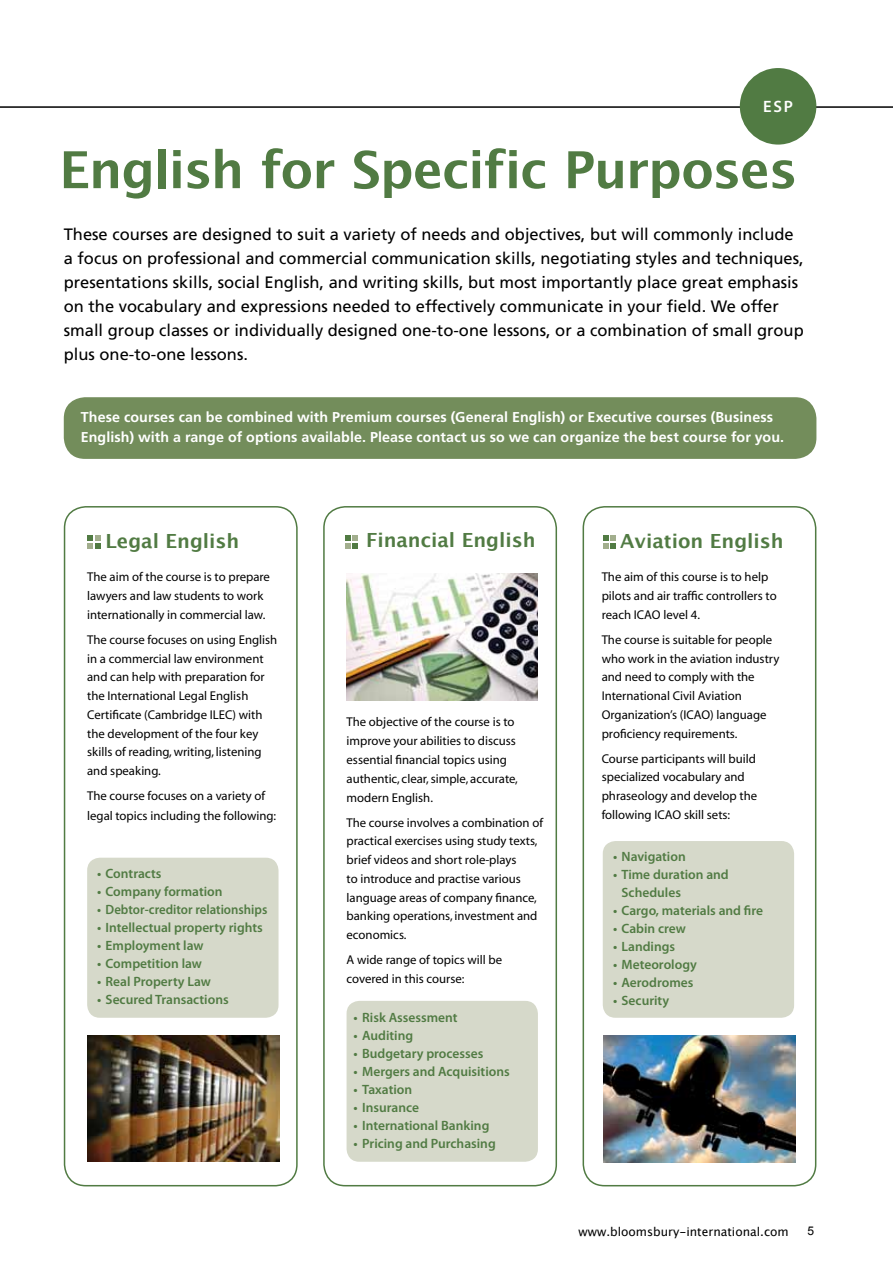
<style>
.page{position:relative;width:893px;height:1263px;background:#fff}
.page>*{position:absolute;margin:0;border:0;box-sizing:border-box;transform-origin:0 0}
.t1{font:600 51px "Lucida Sans";letter-spacing:-.02em;color:#517b43}
.t2{font:700 19.5px "Lucida Grande";color:#517b43}
.t3{font:16.5px/24px "Frutiger";color:#000}
.t4{font:600 16.5px "Myriad Pro";color:#fff}
.t5{font:700 14.25px/19.5px "Frutiger";letter-spacing:.005em;color:#fff}
.t6{font:600 13.5px/18px "Myriad Pro";color:#517b43}
.t7{font:600 13.5px "Myriad Pro";color:#517b43;scale:.95 1}
.t8{font:12.75px/18.8px "Myriad";color:#000}
.t9{font:12px "Lucida Grande";color:#000}
.t10{font:12px "Arial";color:#000}
</style>
<div class="page">
<div style="left:64px;top:506px;width:234px;height:680px;border:2px solid #517b43;border-radius:21px"></div>
<div style="left:583px;top:506px;width:233px;height:680px;border:2px solid #517b43;border-radius:21px"></div>
<div style="left:323px;top:506px;width:234px;height:680px;border:2px solid #517b43;border-radius:21px"></div>
<div style="left:603px;top:841px;width:191px;height:177px;background:#d6d9ca;border-radius:13px"></div>
<div style="left:347px;top:1001px;width:191px;height:161px;background:#d6d9ca;border-radius:13px"></div>
<img style="left:88px;top:1035px;width:191px;height:127px">
<img style="left:604px;top:1035px;width:191px;height:128px">
<img style="left:347px;top:573px;width:191px;height:128px">
<div style="left:87px;top:858px;width:192px;height:160px;background:#d6d9ca;border-radius:13px"></div>
<svg style="left:88px;top:535px;width:13px;height:14px"></svg>
<svg style="left:345px;top:535px;width:13px;height:14px"></svg>
<svg style="left:603px;top:535px;width:13px;height:14px"></svg>
<hr style="left:0;top:106px;width:893px;height:2px;background:#000">
<div style="left:740px;top:68px;width:76px;height:77px;background:#517b43;border-radius:50%"></div>
<div style="left:64px;top:397px;width:752px;height:62px;background:#738d5b;border-radius:21px"></div>
<p class="t4" style="left:763px;top:96px;width:31px">ESP</p>
<h1 class="t1" style="left:59px;top:141px;width:740px">English for Specific Purposes</h1>
<p class="t3" style="left:64px;top:222px;width:741px">These courses are designed to suit a variety of needs and objectives, but will commonly include a focus on professional and commercial communication skills, negotiating styles and techniques, presentations skills, social English, and writing skills, but most importantly place great emphasis on the vocabulary and expressions needed to effectively communicate in your field. We offer small group classes or individually designed one-to-one lessons, or a combination of small group plus one-to-one lessons.</p>
<p class="t5" style="left:81px;top:408px;width:705px">These courses can be combined with Premium courses (General English) or Executive courses (Business<br>English) with a range of options available. Please contact us so we can organize the best course for you.</p>
<h2 class="t2" style="left:106px;top:525px;width:135px">Legal English</h2>
<p class="t8" style="left:87px;top:568px;width:184px">The aim of the course is to prepare lawyers and law students to work internationally in commercial law.</p>
<p class="t8" style="left:87px;top:631px;width:192px">The course focuses on using English in a commercial law environment and can help with preparation for the International Legal English<br>Certificate (Cambridge ILEC) with the development of the four key skills of reading, writing, listening and speaking.</p>
<p class="t8" style="left:87px;top:787px;width:191px;line-height:19.5px">The course focuses on a variety of legal topics including the following:</p>
<p class="t6" style="left:97px;top:864px;width:66px">• Contracts</p>
<p class="t6" style="left:97px;top:882px;width:127px">• Company formation</p>
<p class="t7" style="left:97px;top:901px;width:181px">• Debtor-creditor relationships</p>
<p class="t6" style="left:97px;top:918px;width:167px">• Intellectual property rights</p>
<p class="t6" style="left:97px;top:936px;width:108px">• Employment law</p>
<p class="t6" style="left:97px;top:954px;width:106px">• Competition law</p>
<p class="t6" style="left:97px;top:972px;width:115px">• Real Property Law</p>
<p class="t6" style="left:97px;top:990px;width:133px">• Secured Transactions</p>
<h2 class="t2" style="left:366px;top:525px;width:171px">Financial English</h2>
<h2 class="t2" style="left:620px;top:525px;width:165px">Aviation English</h2>
<p class="t8" style="left:602px;top:568px;width:176px">The aim of this course is to help pilots and air traffic controllers to reach ICAO level 4.</p>
<p class="t8" style="left:602px;top:631px;width:179px">The course is suitable for people who work in the aviation industry and need to comply with the<br>International Civil Aviation<br>Organization’s (ICAO) language proficiency requirements.</p>
<p class="t8" style="left:602px;top:750px;width:157px">Course participants will build specialized vocabulary and phraseology and develop the following ICAO skill sets:</p>
<p class="t6" style="left:613px;top:847px;width:74px">• Navigation</p>
<p class="t6" style="left:621px;top:865px;width:109px;text-indent:-9px">• Time duration and<br>Schedules</p>
<p class="t6" style="left:613px;top:901px;width:152px">• Cargo, materials and fire</p>
<p class="t6" style="left:613px;top:919px;width:74px">• Cabin crew</p>
<p class="t6" style="left:613px;top:937px;width:64px">• Landings</p>
<p class="t6" style="left:613px;top:955px;width:85px">• Meteorology</p>
<p class="t6" style="left:613px;top:973px;width:82px">• Aerodromes</p>
<p class="t6" style="left:613px;top:991px;width:58px">• Security</p>
<p class="t6" style="left:354px;top:1008px;width:105px">• Risk Assessment</p>
<p class="t6" style="left:354px;top:1026px;width:61px">• Auditing</p>
<p class="t6" style="left:354px;top:1044px;width:131px">• Budgetary processes</p>
<p class="t6" style="left:354px;top:1062px;width:158px">• Mergers and Acquisitions</p>
<p class="t6" style="left:354px;top:1080px;width:60px">• Taxation</p>
<p class="t6" style="left:354px;top:1098px;width:67px">• Insurance</p>
<p class="t6" style="left:354px;top:1116px;width:137px">• International Banking</p>
<p class="t6" style="left:354px;top:1134px;width:144px">• Pricing and Purchasing</p>
<p class="t8" style="left:347px;top:713px;width:173px">The objective of the course is to improve your abilities to discuss essential financial topics using authentic, clear, simple, accurate, modern English.</p>
<p class="t8" style="left:347px;top:813px;width:198px">The course involves a combination of practical exercises using study texts, brief videos and short role-plays<br>to introduce and practise various language areas of company finance, banking operations, investment and economics.</p>
<p class="t8" style="left:347px;top:951px;width:157px">A wide range of topics will be covered in this course:</p>
<p class="t9" style="left:579px;top:1225px;width:212px">www.bloomsbury-international.com</p>
<p class="t10" style="left:808px;top:1223px;width:8px">5</p>
</div>
